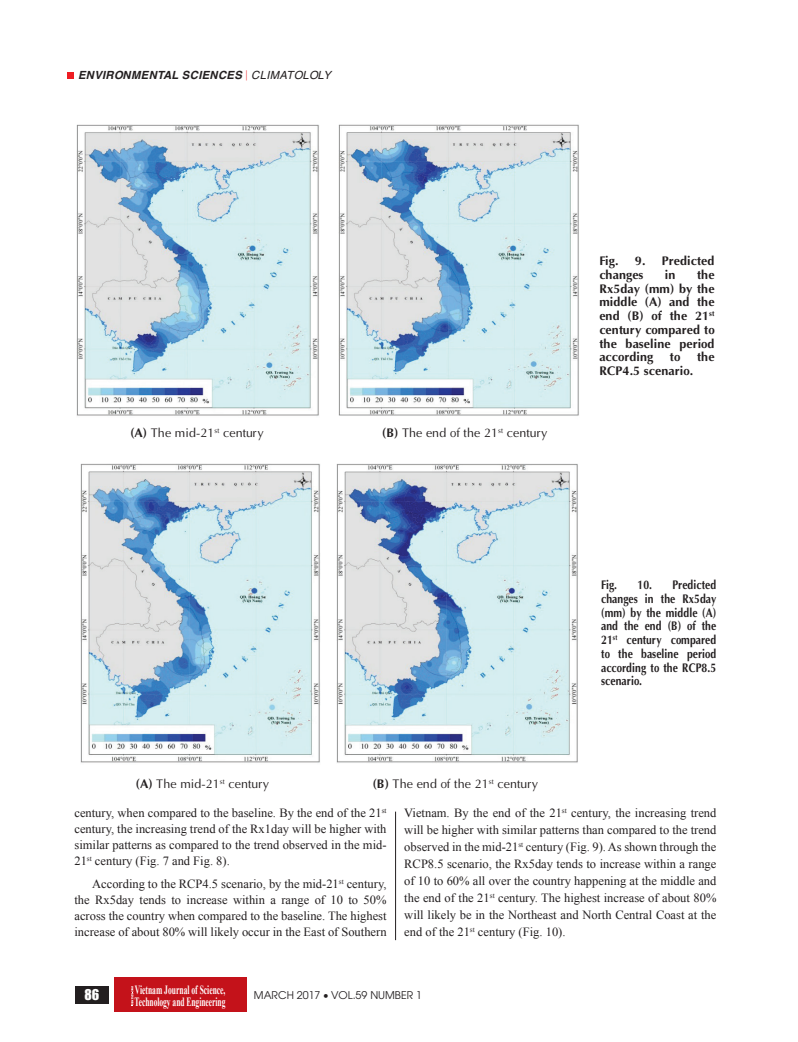
<style>
.page{position:relative;width:798px;height:1042px;background:#fff}
.page>*{position:absolute;margin:0;border:0;box-sizing:border-box;transform-origin:0 0}
.t1{font:13.75px "UTM Impact";color:#fff}
.t2{font:700 12.62px/11.4px "Times New Roman";color:#fff;scale:.6 1}
.t3{font:12.5px/17px "Times New Roman";color:#231f20;text-align:justify}
.t4{font:700 12.5px/13.8px "UTM Aptima";color:#231f20;text-align:justify;scale:.83 1}
.t5{font:700 12.5px/13.8px "UTM Aptima";color:#231f20}
.t6{font:12.5px "UTM Aptima";color:#231f20}
.t7{font:italic 700 11.25px "UTM Helve";color:#231f20}
.t8{font:italic 11.25px "UTM Helve";color:#231f20}
.t9{font:10.62px "UTM Avo";color:#231f20}
.s1{font-weight:700}
</style>
<div class="page">
<div style="left:67px;top:73px;width:7px;height:6px;background:#ee1d23"></div>
<div style="left:75px;top:986px;width:33px;height:17px;background:#231f20"></div>
<div style="left:114px;top:977px;width:132px;height:34px;background:#c4121a"></div>
<svg style="left:131px;top:986px;width:2px;height:20px"></svg>
<img style="left:81px;top:463px;width:239px;height:300px">
<img style="left:336px;top:463px;width:242px;height:300px">
<img style="left:76px;top:124px;width:243px;height:292px">
<img style="left:338px;top:124px;width:241px;height:292px">
<hr style="left:395px;top:811px;width:1px;height:129px;background:#231f20">
<p class="t7" style="left:78px;top:66px;width:158px">ENVIRONMENTAL SCIENCES</p>
<p class="t8" style="left:251px;top:66px;width:82px">CLIMATOLOLY</p>
<p class="t6" style="left:130px;top:423px;width:135px"><span class="s1">(a)</span> The mid-21<sup>st</sup> century</p>
<p class="t6" style="left:382px;top:423px;width:167px"><span class="s1">(b)</span> The end of the 21<sup>st</sup> century</p>
<p class="t5" style="left:599px;top:253px;width:117px;text-indent:36px">9. Predicted changes</p>
<p class="t5" style="left:599px;top:253px;width:21px">Fig.</p>
<p class="t5" style="left:599px;top:267px;width:117px;text-align:justify;text-indent:98px">the Rx5day (mm) by the middle (a) and the end (b) of the 21<sup>st </sup>century compared to the baseline period according</p>
<p class="t5" style="left:664px;top:267px;width:12px">in</p>
<p class="t5" style="left:669px;top:349px;width:12px">to</p>
<p class="t5" style="left:696px;top:349px;width:19px">the</p>
<p class="t5" style="left:599px;top:363px;width:9px">RCP</p>
<p class="t5" style="left:622px;top:363px;width:72px">4.5 scenario.</p>
<p class="t6" style="left:136px;top:775px;width:135px"><span class="s1">(a)</span> The mid-21<sup>st</sup> century</p>
<p class="t6" style="left:372px;top:775px;width:167px"><span class="s1">(b)</span> The end of the 21<sup>st</sup> century</p>
<p class="t4" style="left:601px;top:577px;width:140px;text-indent:36px">10. Predicted changes in the Rx5day (mm) by the middle (a) and the end (b) of the 21<sup>st</sup> century compared to the baseline period according to the RCP8.5 scenario.</p>
<p class="t4" style="left:601px;top:577px;width:21px">Fig.</p>
<p class="t3" style="left:74px;top:804px;width:313px;line-height:16px">century, when compared to the baseline. By the end of the 21<sup>st </sup>century, the increasing trend of the Rx1day will be higher with similar patterns as compared to the trend observed in the mid-21<sup>st</sup> century (Fig. 7 and Fig. 8).</p>
<p class="t3" style="left:74px;top:875px;width:313px;line-height:16px;text-indent:18px">According to the RCP4.5 scenario, by the mid-21<sup>st</sup> century, the Rx5day tends to increase within a range of 10 to 50% across the country when compared to the baseline. The highest increase of about 80% will likely occur in the East of Southern</p>
<p class="t3" style="left:404px;top:804px;width:313px">Vietnam. By the end of the 21<sup>st</sup> century, the increasing trend will be higher with similar patterns than compared to the trend observed in the mid-21<sup>st</sup> century (Fig. 9). As shown through the RCP8.5 scenario, the Rx5day tends to increase within a range of 10 to 60% all over the country happening at the middle and the end of the 21<sup>st</sup> century. The highest increase of about 80% will likely be in the Northeast and North Central Coast at the end of the 21<sup>st</sup> century (Fig. 10).</p>
<p class="t1" style="left:85px;top:984px;width:16px">86</p>
<p class="t2" style="left:134px;top:984px;width:153px">Vietnam Journal of Science,<br>Technology and Engineering</p>
<p class="t9" style="left:254px;top:987px;width:169px">MARCH 2017 • VOL.59 NUMBER 1</p>
</div>
